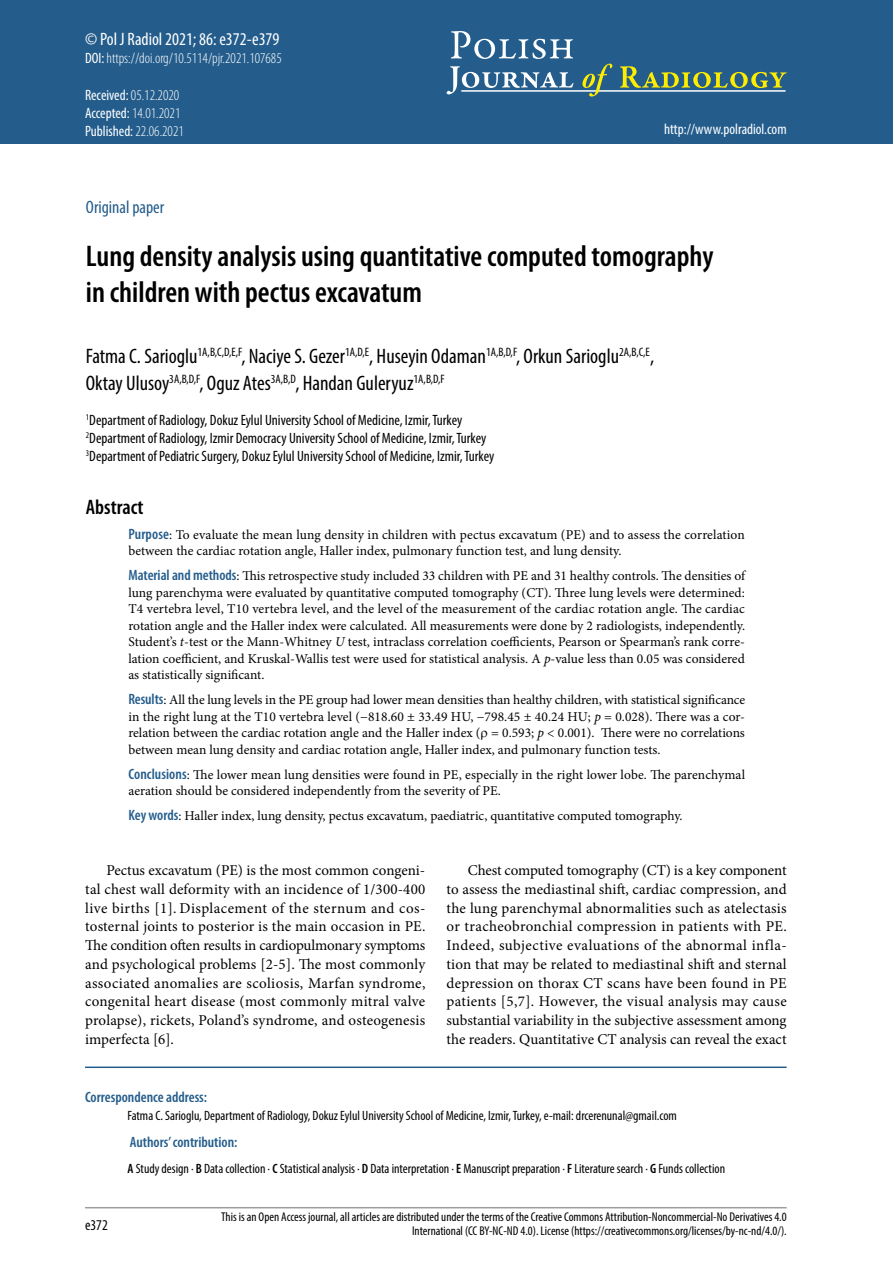
<style>
.page{position:relative;width:893px;height:1263px;background:#fff}
.page>*{position:absolute;margin:0;border:0;box-sizing:border-box;transform-origin:0 0}
.t1{font:600 condensed 30px/36px "Myriad Pro";color:#000}
.t2{font:condensed 21px/27px "Myriad Pro";color:#000}
.t3{font:600 condensed 21px "Myriad Pro";color:#000}
.t4{font:condensed 18px "Myriad Pro";color:#fff}
.t5{font:condensed 18px "Myriad Pro";color:#245d8c}
.t6{font:15px/18.8px "Minion Pro";letter-spacing:.005em;color:#000;text-align:justify}
.t7{font:condensed 15px/18px "Myriad Pro";color:#000}
.t8{font:300 condensed 15px/18px "Myriad Pro";color:#fff}
.t9{font:600 condensed 15px "Myriad Pro";color:#245d8c}
.t10{font:condensed 15px "Myriad Pro";color:#fff}
.t11{font:13.5px/16.5px "Minion Pro";color:#000}
.t12{font:condensed 13.5px "Myriad Pro";color:#000}
.t13{font:condensed 12.75px/14.2px "Myriad Pro";color:#000;text-align:right}
.s1{font-weight:400}
.s2{font-family:"Myriad Pro";font-weight:600;font-stretch:condensed;font-size:15px;color:#245d8c}
.s3{font-style:italic}
.s4{font-weight:600}
</style>
<div class="page">
<hr style="left:85px;top:1207px;width:702px;height:1px;background:#9d9d9c">
<div style="left:0;top:0;width:893px;height:144px;background:#245d8c"></div>
<svg style="left:451px;top:31px;width:122px;height:28px"></svg>
<svg style="left:446px;top:66px;width:127px;height:28px"></svg>
<hr style="left:461px;top:90px;width:324px;height:2px;background:#fff">
<svg style="left:582px;top:64px;width:30px;height:33px"></svg>
<svg style="left:620px;top:66px;width:167px;height:22px"></svg>
<hr style="left:85px;top:1066px;width:702px;height:2px;background:#245d8c">
<h3 class="t4" style="left:85px;top:28px;width:196px">© Pol J Radiol 2021; 86: e372-e379</h3>
<p class="t8" style="left:85px;top:48px;width:198px"><span class="s1">DOI:</span> https://doi.org/10.5114/pjr.2021.107685</p>
<p class="t8" style="left:85px;top:86px;width:100px"><span class="s1">Received:</span> 05.12.2020<br><span class="s1">Accepted:</span> 14.01.2021<br><span class="s1">Published:</span> 22.06.2021</p>
<p class="t10" style="left:664px;top:120px;width:124px">http://www.polradiol.com</p>
<h3 class="t5" style="left:86px;top:196px;width:80px">Original paper</h3>
<h1 class="t1" style="left:86px;top:237px;width:629px">Lung density analysis using quantitative computed tomography in children with pectus excavatum</h1>
<h2 class="t2" style="left:86px;top:342px;width:570px">Fatma C. Sarioglu<sup>1A,B,C,D,E,F</sup>, Naciye S. Gezer<sup>1A,D,E</sup>, Huseyin Odaman<sup>1A,B,D,F</sup>, Orkun Sarioglu<sup>2A,B,C,E</sup>,<br>Oktay Ulusoy<sup>3A,B,D,F</sup>, Oguz Ates<sup>3A,B,D</sup>, Handan Guleryuz<sup>1A,B,D,F</sup></h2>
<p class="t7" style="left:86px;top:411px;width:410px"><sup>1</sup>Department of Radiology, Dokuz Eylul University School of Medicine, Izmir, Turkey<br><sup>2</sup>Department of Radiology, Izmir Democracy University School of Medicine, Izmir, Turkey<br><sup>3</sup>Department of Pediatric Surgery, Dokuz Eylul University School of Medicine, Izmir, Turkey</p>
<h2 class="t3" style="left:86px;top:494px;width:59px">Abstract</h2>
<p class="t11" style="left:128px;top:526px;width:618px"><span class="s2">Purpose</span>: To evaluate the mean lung density in children with pectus excavatum (PE) and to assess the correlation between the cardiac rotation angle, Haller index, pulmonary function test, and lung density.</p>
<p class="t11" style="left:128px;top:568px;width:618px;text-align:justify"><span class="s2">Material and methods</span>: This retrospective study included 33 children with PE and 31 healthy controls. The densities of lung parenchyma were evaluated by quantitative computed tomography (CT). Three lung levels were determined:<br>T4 vertebra level, T10 vertebra level, and the level of the measurement of the cardiac rotation angle. The cardiac rotation angle and the Haller index were calculated. All measurements were done by 2 radiologists, independently.<br>Student’s <span class="s3">t</span>-test or the Mann-Whitney <span class="s3">U</span> test, intraclass correlation coefficients, Pearson or Spearman’s rank corre&shy;lation coefficient, and Kruskal-Wallis test were used for statistical analysis. A <span class="s3">p</span>-value less than 0.05 was considered as statistically significant.</p>
<p class="t11" style="left:128px;top:692px;width:618px;text-align:justify"><span class="s2">Results</span>: All the lung levels in the PE group had lower mean densities than healthy children, with statistical significance in the right lung at the T10 vertebra level (−818.60 ± 33.49 HU, −798.45 ± 40.24 HU; <span class="s3">p</span> = 0.028). There was a cor&shy;relation between the cardiac rotation angle and the Haller index ( = 0.593; <span class="s3">p</span> &lt; 0.001). There were no correlations between mean lung density and cardiac rotation angle, Haller index, and pulmonary function tests.</p>
<p class="t11" style="left:128px;top:766px;width:618px"><span class="s2">Conclusions</span>: The lower mean lung densities were found in PE, especially in the right lower lobe. The parenchymal aeration should be considered independently from the severity of PE.</p>
<p class="t11" style="left:128px;top:808px;width:556px"><span class="s2">Key words</span>: Haller index, lung density, pectus excavatum, paediatric, quantitative computed tomography.</p>
<p class="t6" style="left:85px;top:861px;width:342px;text-indent:21px">Pectus excavatum (PE) is the most common congeni&shy;tal chest wall deformity with an incidence of 1/300-400 live births [1]. Displacement of the sternum and cos&shy;tosternal joints to posterior is the main occasion in PE.<br>The condition often results in cardiopulmonary symptoms and psychological problems [2-5]. The most commonly associated anomalies are scoliosis, Marfan syndrome, congenital heart disease (most commonly mitral valve prolapse), rickets, Poland’s syndrome, and osteogenesis imperfecta [6].</p>
<p class="t6" style="left:446px;top:861px;width:342px;text-indent:21px">Chest computed tomography (CT) is a key component to assess the mediastinal shift, cardiac compression, and the lung parenchymal abnormalities such as atelectasis or tracheobronchial compression in patients with PE.<br>Indeed, subjective evaluations of the abnormal infla&shy;tion that may be related to mediastinal shift and sternal depression on thorax CT scans have been found in PE patients [5,7]. However, the visual analysis may cause substantial variability in the subjective assessment among the readers. Quantitative CT analysis can reveal the exact</p>
<p class="t9" style="left:85px;top:1088px;width:124px">Correspondence address:</p>
<p class="t12" style="left:128px;top:1107px;width:551px">Fatma C. Sarioglu, Department of Radiology, Dokuz Eylul University School of Medicine, Izmir, Turkey, e-mail: drcerenunal@gmail.com</p>
<p class="t9" style="left:130px;top:1132px;width:109px">Authors’ contribution:</p>
<p class="t12" style="left:128px;top:1160px;width:599px"><span class="s4">A</span> Study design ∙ <span class="s4">B</span> Data collection ∙ <span class="s4">C</span> Statistical analysis ∙ <span class="s4">D</span> Data interpretation ∙ <span class="s4">E</span> Manuscript preparation ∙ <span class="s4">F</span> Literature search ∙ <span class="s4">G</span> Funds collection</p>
<p class="t7" style="left:85px;top:1216px;width:24px">e372</p>
<p class="t13" style="left:221px;top:1209px;width:567px">This is an Open Access journal, all articles are distributed under the terms of the Creative Commons Attribution-Noncommercial-No Derivatives 4.0<br>International (CC BY-NC-ND 4.0). License (https://creativecommons.org/licenses/by-nc-nd/4.0/).</p>
</div>
